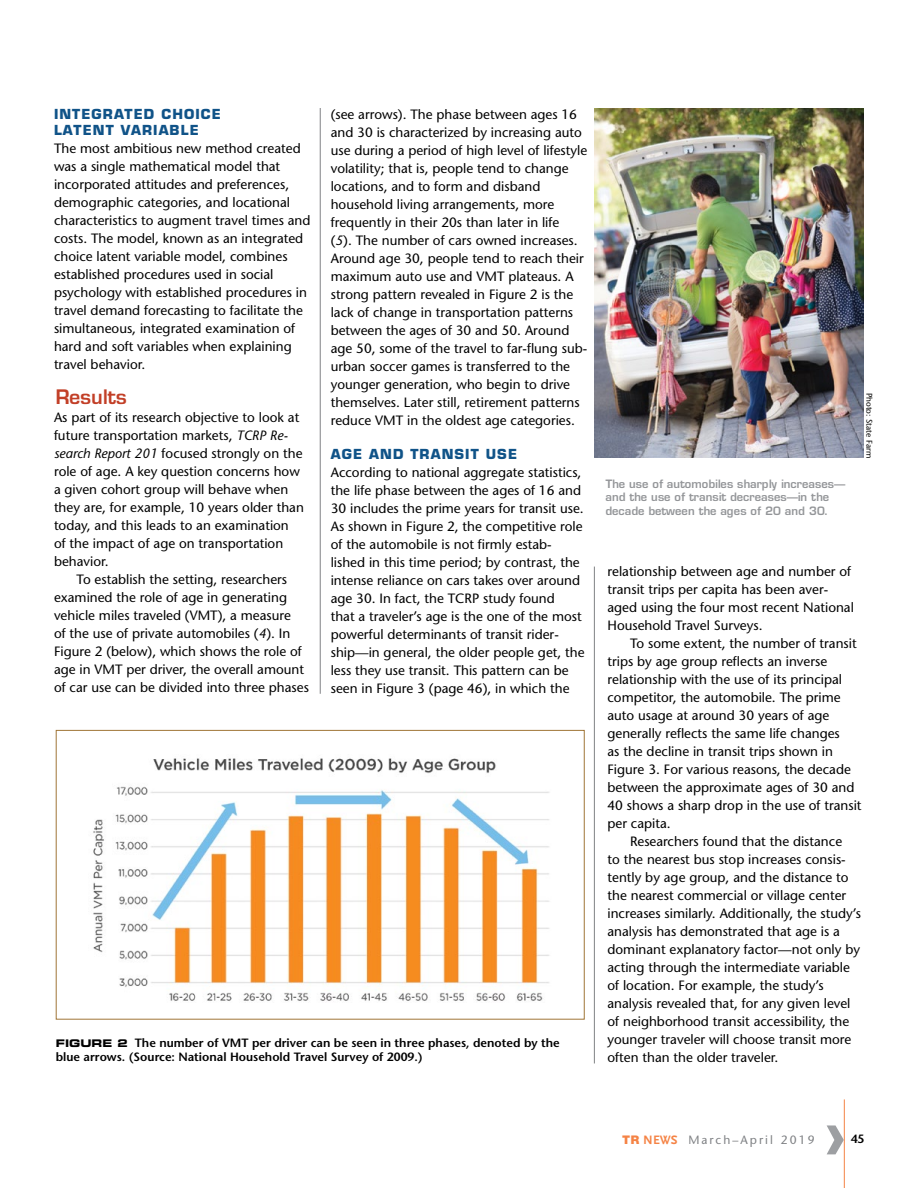
<style>
.page{position:relative;width:918px;height:1188px;background:#fff}
.page>*{position:absolute;margin:0;border:0;box-sizing:border-box;transform-origin:0 0}
.t1{font:700 70.5px "Frutiger";color:#9d9fa2}
.t2{font:600 19.5px "Eurostile";color:#c23f27}
.t3{font:13.5px/18px "Stone Sans";color:#000}
.t4{font:700 13.5px/16.2px "Eurostile";letter-spacing:.08em;color:#105388}
.t5{font:600 12px/14.4px "Stone Sans";color:#000}
.t6{font:12px "Stone Sans";letter-spacing:.17em;color:#808285}
.t7{font:600 11.25px/13.5px "Eurostile";color:#939598}
.t8{font:8.25px "Stone Sans";color:#000}
.s1{font-style:italic}
.s2{font-family:"Eurostile Bold Extended Two";font-weight:400;font-size:10.5px}
.s3{font-family:"Nimbus San Nov D Blac";font-size:12.75px;color:#f58345}
.s4{font-family:"Scala Sans";font-weight:700;font-size:12.75px;color:#f58345}
</style>
<div class="page">
<hr style="left:844px;top:1099px;width:1px;height:89px;background:#f58345">
<hr style="left:594px;top:567px;width:1px;height:496px;background:#808285">
<hr style="left:320px;top:108px;width:1px;height:586px;background:#808285">
<div style="left:56px;top:730px;width:529px;height:290px;border:1px solid #a07537"></div>
<img style="left:93px;top:758px;width:457px;height:243px">
<img style="left:594px;top:108px;width:270px;height:350px">
<p class="t4" style="left:54px;top:106px;width:168px">INTEGRATED CHOICE<br>LATENT VARIABLE</p>
<p class="t3" style="left:54px;top:139px;width:258px">The most ambitious new method created was a single mathematical model that incorporated attitudes and preferences, demographic categories, and locational characteristics to augment travel times and costs. The model, known as an integrated choice latent variable model, combines established procedures used in social psychology with established procedures in travel demand forecasting to facilitate the simultaneous, integrated examination of hard and soft variables when explaining travel behavior.</p>
<h2 class="t2" style="left:54px;top:385px;width:73px">Results</h2>
<p class="t3" style="left:54px;top:408px;width:251px">As part of its research objective to look at future transportation markets, <span class="s1">TCRP Re&shy;search Report 201</span> focused strongly on the role of age. A key question concerns how a given cohort group will behave when they are, for example, 10 years older than today, and this leads to an examination of the impact of age on transportation behavior.</p>
<p class="t3" style="left:54px;top:570px;width:256px;text-indent:23px">To establish the setting, researchers examined the role of age in generating vehicle miles traveled (VMT), a measure<br>of the use of private automobiles (<span class="s1">4</span>). In Figure 2 (below), which shows the role of age in VMT per driver, the overall amount of car use can be divided into three phases</p>
<p class="t3" style="left:331px;top:105px;width:258px">(see arrows). The phase between ages 16 and 30 is characterized by increasing auto use during a period of high level of lifestyle volatility; that is, people tend to change locations, and to form and disband household living arrangements, more frequently in their 20s than later in life<br>(<span class="s1">5</span>). The number of cars owned increases.<br>Around age 30, people tend to reach their maximum auto use and VMT plateaus. A strong pattern revealed in Figure 2 is the lack of change in transportation patterns between the ages of 30 and 50. Around age 50, some of the travel to far-flung sub&shy;urban soccer games is transferred to the younger generation, who begin to drive themselves. Later still, retirement patterns reduce VMT in the oldest age categories.</p>
<p class="t4" style="left:331px;top:446px;width:188px">AGE AND TRANSIT USE</p>
<p class="t3" style="left:331px;top:463px;width:255px">According to national aggregate statistics, the life phase between the ages of 16 and 30 includes the prime years for transit use.<br>As shown in Figure 2, the competitive role of the automobile is not firmly estab&shy;lished in this time period; by contrast, the intense reliance on cars takes over around age 30. In fact, the TCRP study found<br>that a traveler’s age is the one of the most powerful determinants of transit rider&shy;ship—in general, the older people get, the less they use transit. This pattern can be seen in Figure 3 (page 46), in which the</p>
<p class="t5" style="left:56px;top:1035px;width:506px"><span class="s2">FIGURE 2</span> The number of VMT per driver can be seen in three phases, denoted by the blue arrows. (Source: National Household Travel Survey of 2009.)</p>
<p class="t7" style="left:605px;top:477px;width:241px">The use of automobiles sharply increases— and the use of transit decreases—in the decade between the ages of 20 and 30.</p>
<p class="t8" style="left:874px;top:393px;width:67px;rotate:90deg">Photo: State Farm</p>
<p class="t3" style="left:608px;top:563px;width:248px">relationship between age and number of transit trips per capita has been aver&shy;aged using the four most recent National Household Travel Surveys.</p>
<p class="t3" style="left:608px;top:635px;width:256px;text-indent:23px">To some extent, the number of transit trips by age group reflects an inverse relationship with the use of its principal competitor, the automobile. The prime auto usage at around 30 years of age generally reflects the same life changes<br>as the decline in transit trips shown in Figure 3. For various reasons, the decade between the approximate ages of 30 and 40 shows a sharp drop in the use of transit per capita.</p>
<p class="t3" style="left:608px;top:833px;width:255px;text-indent:23px">Researchers found that the distance<br>to the nearest bus stop increases consis&shy;tently by age group, and the distance to the nearest commercial or village center increases similarly. Additionally, the study’s analysis has demonstrated that age is a dominant explanatory factor—not only by acting through the intermediate variable of location. For example, the study’s analysis revealed that, for any given level of neighborhood transit accessibility, the younger traveler will choose transit more often than the older traveler.</p>
<h1 class="t1" style="left:824px;top:1093px;width:25px">›</h1>
<p class="t6" style="left:623px;top:1132px;width:194px"><span class="s3">TR</span> <span class="s4">NEWS</span> March–April 2019</p>
<p class="t5" style="left:851px;top:1132px;width:15px">45</p>
</div>
